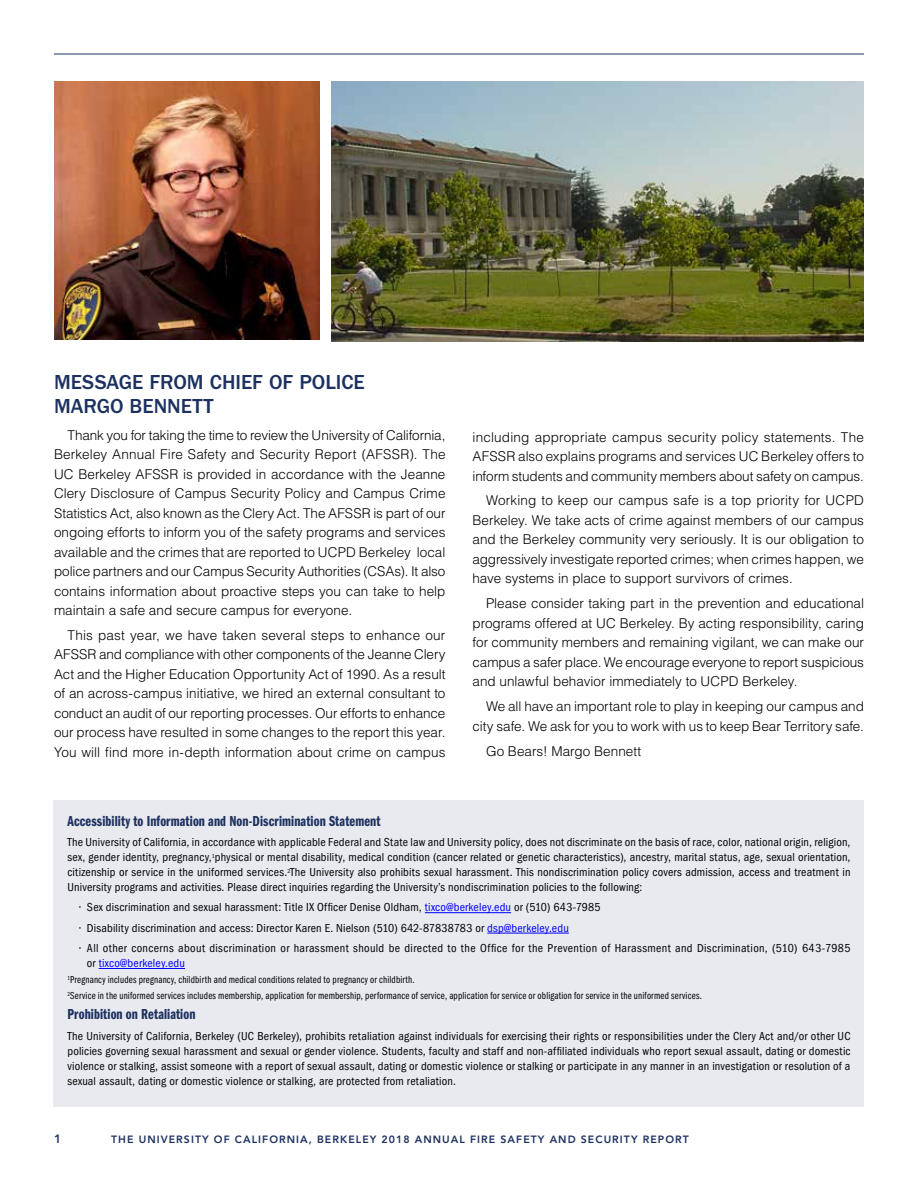
<style>
.page{position:relative;width:918px;height:1188px;background:#fff}
.page>*{position:absolute;margin:0;border:0;box-sizing:border-box;transform-origin:0 0}
.t1{font:500 21px/24px "ITC Franklin Gothic Std";color:#1d3160}
.t2{font:15px "ITC Franklin Gothic Std Dm Cp";letter-spacing:.01em;color:#1d3160}
.t3{font:300 13.5px/19.5px "Helvetica LT Std";color:#000;text-align:justify}
.t4{font:condensed 12px/15px "ITC Franklin Gothic Std";letter-spacing:.02em;color:#000;text-align:justify}
.t5{font:800 12px "Avenir LT Std";color:#1d3160}
.t6{font:10.5px/15.9px "ITC Franklin Gothic Std Bk Cp";letter-spacing:.02em;color:#000}
.t7{font:800 10.5px "Avenir LT Std";letter-spacing:.1em;color:#1d3160}
.s1{color:#00f}
</style>
<div class="page">
<hr style="left:54px;top:54px;width:810px;height:1px;background:#1d3160">
<img style="left:54px;top:81px;width:265px;height:259px">
<div style="left:54px;top:800px;width:810px;height:307px;background:#e8eaef"></div>
<hr style="left:425px;top:912px;width:86px;height:1px;background:#00f">
<hr style="left:487px;top:933px;width:82px;height:1px;background:#00f">
<hr style="left:99px;top:968px;width:86px;height:1px;background:#00f">
<img style="left:332px;top:81px;width:532px;height:261px">
<h1 class="t1" style="left:54px;top:371px;width:312px">MESSAGE FROM CHIEF OF POLICE<br>MARGO BENNETT</h1>
<p class="t3" style="left:54px;top:425px;width:393px;text-indent:14px">Thank you for taking the time to review the University of California, Berkeley Annual Fire Safety and Security Report (AFSSR). The UC Berkeley AFSSR is provided in accordance with the Jeanne Clery Disclosure of Campus Security Policy and Campus Crime Statistics Act, also known as the Clery Act. The AFSSR is part of our ongoing efforts to inform you of the safety programs and services available and the crimes that are reported to UCPD Berkeley local police partners and our Campus Security Authorities (CSAs). It also contains information about proactive steps you can take to help maintain a safe and secure campus for everyone.</p>
<p class="t3" style="left:54px;top:625px;width:393px;text-indent:14px">This past year, we have taken several steps to enhance our AFSSR and compliance with other components of the Jeanne Clery Act and the Higher Education Opportunity Act of 1990. As a result of an across-campus initiative, we hired an external consultant to conduct an audit of our reporting processes. Our efforts to enhance our process have resulted in some changes to the report this year.<br>You will find more in-depth information about crime on campus</p>
<p class="t3" style="left:472px;top:427px;width:393px">including appropriate campus security policy statements. The AFSSR also explains programs and services UC Berkeley offers to inform students and community members about safety on campus.</p>
<p class="t3" style="left:472px;top:491px;width:393px;text-indent:14px">Working to keep our campus safe is a top priority for UCPD Berkeley. We take acts of crime against members of our campus and the Berkeley community very seriously. It is our obligation to aggressively investigate reported crimes; when crimes happen, we have systems in place to support survivors of crimes.</p>
<p class="t3" style="left:472px;top:594px;width:393px;text-indent:14px">Please consider taking part in the prevention and educational programs offered at UC Berkeley. By acting responsibility, caring for community members and remaining vigilant, we can make our campus a safer place. We encourage everyone to report suspicious and unlawful behavior immediately to UCPD Berkeley.</p>
<p class="t3" style="left:472px;top:697px;width:393px;text-align:right">We all have an important role to play in keeping our campus and city safe. We ask for you to work with us to keep Bear Territory safe.</p>
<p class="t3" style="left:486px;top:741px;width:157px">Go Bears! Margo Bennett</p>
<p class="t2" style="left:67px;top:812px;width:315px">Accessibility to Information and Non-Discrimination Statement</p>
<p class="t4" style="left:67px;top:835px;width:785px">The University of California, in accordance with applicable Federal and State law and University policy, does not discriminate on the basis of race, color, national origin, religion, sex, gender identity, pregnancy,<sup>1</sup>physical or mental disability, medical condition (cancer related or genetic characteristics), ancestry, marital status, age, sexual orientation, citizenship or service in the uniformed services.<sup>2</sup>The University also prohibits sexual harassment. This nondiscrimination policy covers admission, access and treatment in University programs and activities. Please direct inquiries regarding the University’s nondiscrimination policies to the following:</p>
<p class="t4" style="left:79px;top:900px;width:523px">• Sex discrimination and sexual harassment: Title IX Officer Denise Oldham, <span class="s1">tixco@berkeley.edu</span> or (510) 643-7985</p>
<p class="t4" style="left:79px;top:921px;width:491px">• Disability discrimination and access: Director Karen E. Nielson (510) 642-87838783 or <span class="s1">dsp@berkeley.edu</span></p>
<p class="t4" style="left:87px;top:941px;width:765px;text-indent:-7px">• All other concerns about discrimination or harassment should be directed to the Office for the Prevention of Harassment and Discrimination, (510) 643-7985 or <span class="s1">tixco@berkeley.edu</span></p>
<p class="t6" style="left:67px;top:972px;width:636px"><sup>1</sup>Pregnancy includes pregnancy, childbirth and medical conditions related to pregnancy or childbirth.<br><sup>2</sup>Service in the uniformed services includes membership, application for membership, performance of service, application for service or obligation for service in the uniformed services.</p>
<p class="t2" style="left:67px;top:1006px;width:130px">Prohibition on Retaliation</p>
<p class="t4" style="left:67px;top:1029px;width:785px">The University of California, Berkeley (UC Berkeley), prohibits retaliation against individuals for exercising their rights or responsibilities under the Clery Act and/or other UC policies governing sexual harassment and sexual or gender violence. Students, faculty and staff and non-affiliated individuals who report sexual assault, dating or domestic violence or stalking, assist someone with a report of sexual assault, dating or domestic violence or stalking or participate in any manner in an investigation or resolution of a sexual assault, dating or domestic violence or stalking, are protected from retaliation.</p>
<p class="t5" style="left:54px;top:1132px;width:9px">1</p>
<p class="t7" style="left:111px;top:1133px;width:579px">THE UNIVERSITY OF CALIFORNIA, BERKELEY 2018 ANNUAL FIRE SAFETY AND SECURITY REPORT</p>
</div>
